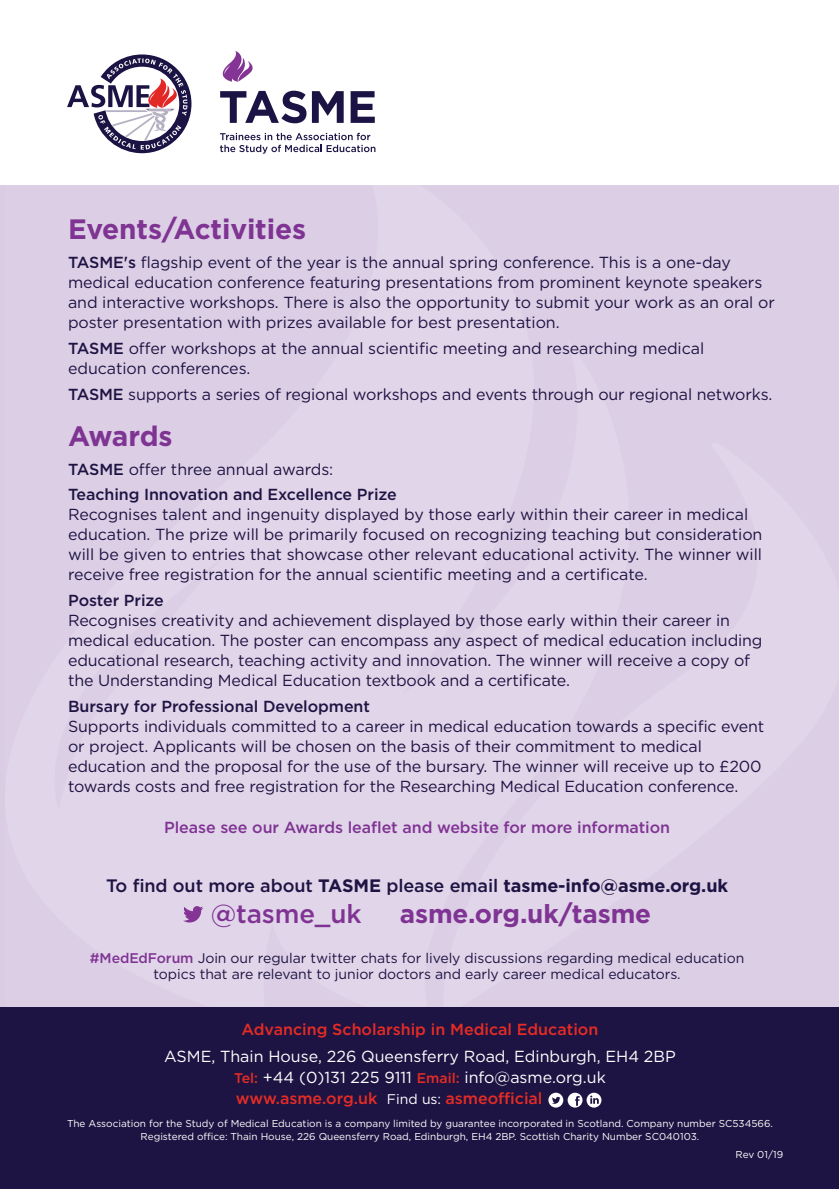
<style>
.page{position:relative;width:839px;height:1189px;background:#fff}
.page>*{position:absolute;margin:0;border:0;box-sizing:border-box;transform-origin:0 0}
.t1{font:700 28px "Gotham";letter-spacing:-.005em;color:#7f3493}
.t2{font:700 26px "Gotham";letter-spacing:-.005em;color:#7f3493}
.t3{font:500 26px "Gotham";letter-spacing:-.005em;color:#7f3493}
.t4{font:500 18px "Gotham";letter-spacing:-.005em;color:#1e1443}
.t5{font:16px/20px "Gotham";letter-spacing:-.01em;color:#1e1443}
.t6{font:16px/21px "Gotham";color:#fff}
.t7{font:500 16px/25.6px "Gotham";letter-spacing:-.005em;color:#1e1443}
.t8{font:500 16px "Gotham";letter-spacing:-.005em;color:#7f3493}
.t9{font:500 16px "Gotham";color:#e62c24}
.t10{font:14px/16px "Gotham";letter-spacing:-.005em;color:#1e1443;text-align:center}
.t11{font:10px/13px "Gotham";color:#fff;text-align:center}
.s1{font-weight:500}
.s2{font-weight:400}
.s3{font-weight:700}
.s4{font-weight:500;color:#7f3493}
.s5{font-weight:500;font-size:14px;color:#e62c24}
.s6{font-weight:500;color:#e62c24}
.s7{font-size:14px}
</style>
<div class="page">
<svg style="left:220px;top:91px;width:86px;height:32px"></svg>
<svg style="left:312px;top:91px;width:31px;height:32px"></svg>
<svg style="left:350px;top:91px;width:24px;height:32px"></svg>
<svg style="left:220px;top:133px;width:155px;height:21px"></svg>
<svg style="left:222px;top:51px;width:31px;height:31px"></svg>
<svg style="left:67px;top:54px;width:124px;height:99px"></svg>
<svg style="left:183px;top:906px;width:20px;height:16px"></svg>
<div style="left:0;top:1007px;width:838px;height:182px;background:#1e1443"></div>
<svg style="left:548px;top:1092px;width:53px;height:15px"></svg>
<h1 class="t1" style="left:68px;top:218px;width:239px">Events/Activities</h1>
<p class="t5" style="left:68px;top:253px;width:707px"><span class="s1">TASME's</span> flagship event of the year is the annual spring conference. This is a one-day medical education conference featuring presentations from prominent keynote speakers and interactive workshops. There is also the opportunity to submit your work as an oral or poster presentation with prizes available for best presentation.</p>
<p class="t5" style="left:68px;top:339px;width:637px"><span class="s1">TASME</span> offer workshops at the annual scientific meeting and researching medical education conferences.</p>
<p class="t5" style="left:68px;top:385px;width:705px"><span class="s1">TASME</span> supports a series of regional workshops and events through our regional networks.</p>
<h1 class="t1" style="left:68px;top:425px;width:106px">Awards</h1>
<p class="t7" style="left:68px;top:457px;width:330px">TASME <span class="s2">offer three annual awards:<br></span>Teaching Innovation and Excellence Prize</p>
<p class="t5" style="left:68px;top:506px;width:695px">Recognises talent and ingenuity displayed by those early within their career in medical education. The prize will be primarily focused on recognizing teaching but consideration will be given to entries that showcase other relevant educational activity. The winner will receive free registration for the annual scientific meeting and a certificate.</p>
<p class="t7" style="left:68px;top:589px;width:97px">Poster Prize</p>
<p class="t5" style="left:68px;top:611px;width:695px">Recognises creativity and achievement displayed by those early within their career in medical education. The poster can encompass any aspect of medical education including educational research, teaching activity and innovation. The winner will receive a copy of the Understanding Medical Education textbook and a certificate.</p>
<p class="t7" style="left:68px;top:694px;width:303px">Bursary for Professional Development</p>
<p class="t5" style="left:68px;top:717px;width:697px">Supports individuals committed to a career in medical education towards a specific event or project. Applicants will be chosen on the basis of their commitment to medical education and the proposal for the use of the bursary. The winner will receive up to £200 towards costs and free registration for the Researching Medical Education conference.</p>
<p class="t8" style="left:164px;top:820px;width:507px">Please see our Awards leaflet and website for more information</p>
<p class="t4" style="left:106px;top:877px;width:623px">To find out more about <span class="s3">TASME</span> please email <span class="s3">tasme-info@asme.org.uk</span></p>
<h2 class="t3" style="left:211px;top:902px;width:152px">@tasme_uk</h2>
<h2 class="t2" style="left:399px;top:903px;width:253px">asme.org.uk/tasme</h2>
<p class="t10" style="left:90px;top:951px;width:655px"><span class="s4">#MedEdForum</span> Join our regular twitter chats for lively discussions regarding medical education topics that are relevant to junior doctors and early career medical educators.</p>
<p class="t9" style="left:241px;top:1022px;width:358px">Advancing Scholarship in Medical Education</p>
<p class="t6" style="left:234px;top:1047px;width:443px;text-indent:-70px">ASME, Thain House, 226 Queensferry Road, Edinburgh, EH4 2BP<br><span class="s5">Tel:</span> +44 (0)131 225 9111 <span class="s5">Email:</span> info@asme.org.uk <span class="s6">www.asme.org.uk</span> <span class="s7">Find us:</span> <span class="s6">asmeofficial</span></p>
<p class="t11" style="left:67px;top:1117px;width:707px">The Association for the Study of Medical Education is a company limited by guarantee incorporated in Scotland. Company number SC534566.<br>Registered office: Thain House, 226 Queensferry Road, Edinburgh, EH4 2BP. Scottish Charity Number SC040103.</p>
<p class="t11" style="left:735px;top:1148px;width:49px">Rev 01/19</p>
</div>
